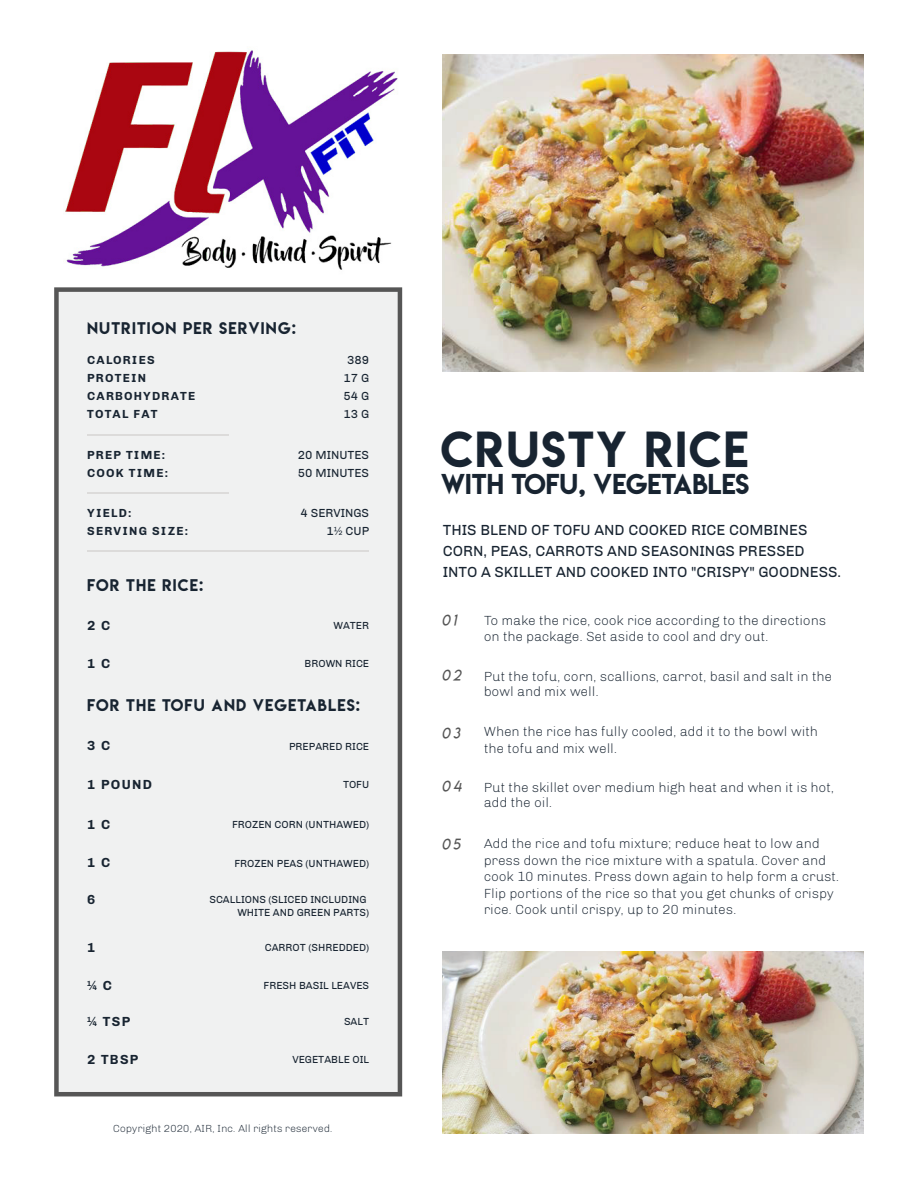
<style>
.page{position:relative;width:918px;height:1188px;background:#fff}
.page>*{position:absolute;margin:0;border:0;box-sizing:border-box;transform-origin:0 0}
.t1{font:45px "Lemon Milk";letter-spacing:.045em;color:#182431}
.t2{font:25.5px "Lemon Milk";color:#182431}
.t3{font:15px/21px "Chivo";color:#182431}
.t4{font:15px "Lemon Milk";letter-spacing:.075em;color:#182431}
.t5{font:15px "Lemon Milklightitalic";letter-spacing:.2em;color:#565656}
.t6{font:300 13.5px/16.5px "Chivo";color:#182431}
.t7{font:700 13.5px "Chivo";letter-spacing:.1em;color:#182431}
.t8{font:700 12px/18px "Chivo";letter-spacing:.1em;color:#182431}
.t9{font:12px/18px "Chivo";color:#182431;text-align:center}
.t10{font:10.5px/12.6px "Chivo";color:#182431;text-align:right}
.t11{font:300 10.5px "Chivo";color:#182431}
</style>
<div class="page">
<img style="left:443px;top:952px;width:421px;height:182px">
<img style="left:443px;top:54px;width:421px;height:317px">
<div style="left:54px;top:287px;width:348px;height:809px;background:#f0f1f1"></div>
<hr style="left:87px;top:434px;width:141px;height:1px;background:#dcdbda">
<hr style="left:87px;top:550px;width:282px;height:2px;background:#dcdbda">
<hr style="left:87px;top:492px;width:141px;height:2px;background:#dcdbda">
<img style="left:65px;top:50px;width:333px;height:220px">
<p class="t4" style="left:87px;top:318px;width:210px">NUTRITION PER SERVING:</p>
<p class="t8" style="left:87px;top:351px;width:110px">CALORIES<br>PROTEIN<br>CARBOHYDRATE<br>TOTAL FAT</p>
<p class="t9" style="left:343px;top:351px;width:27px">389<br>17 G<br>54 G<br>13 G</p>
<p class="t8" style="left:87px;top:446px;width:82px">PREP TIME:<br>COOK TIME:</p>
<p class="t9" style="left:298px;top:446px;width:73px;text-align:left">20 MINUTES<br>50 MINUTES</p>
<p class="t8" style="left:87px;top:504px;width:102px">YIELD:<br>SERVING SIZE:</p>
<p class="t9" style="left:301px;top:504px;width:70px;text-align:right">4 SERVINGS<br>1½ CUP</p>
<p class="t4" style="left:87px;top:574px;width:118px">FOR THE RICE:</p>
<p class="t7" style="left:87px;top:617px;width:25px">2 C</p>
<p class="t7" style="left:87px;top:656px;width:25px">1 C</p>
<p class="t10" style="left:333px;top:619px;width:37px">WATER</p>
<p class="t10" style="left:305px;top:657px;width:66px">BROWN RICE</p>
<p class="t4" style="left:87px;top:694px;width:274px">FOR THE TOFU AND VEGETABLES:</p>
<p class="t7" style="left:87px;top:738px;width:25px">3 C</p>
<p class="t7" style="left:87px;top:776px;width:67px">1 POUND</p>
<p class="t7" style="left:87px;top:816px;width:25px">1 C</p>
<p class="t10" style="left:289px;top:740px;width:82px">PREPARED RICE</p>
<p class="t10" style="left:343px;top:778px;width:28px">TOFU</p>
<p class="t10" style="left:232px;top:818px;width:139px">FROZEN CORN (UNTHAWED)</p>
<p class="t7" style="left:87px;top:855px;width:25px">1 C</p>
<p class="t10" style="left:234px;top:857px;width:136px">FROZEN PEAS (UNTHAWED)</p>
<p class="t7" style="left:87px;top:891px;width:10px">6</p>
<p class="t7" style="left:87px;top:939px;width:10px">1</p>
<p class="t10" style="left:209px;top:893px;width:161px">SCALLIONS (SLICED INCLUDING<br>WHITE AND GREEN PARTS)</p>
<p class="t10" style="left:265px;top:941px;width:106px">CARROT (SHREDDED)</p>
<p class="t7" style="left:87px;top:978px;width:26px">¼ C</p>
<p class="t10" style="left:264px;top:980px;width:107px">FRESH BASIL LEAVES</p>
<p class="t7" style="left:87px;top:1014px;width:45px">¼ TSP</p>
<p class="t10" style="left:344px;top:1016px;width:27px">SALT</p>
<p class="t7" style="left:87px;top:1051px;width:53px">2 TBSP</p>
<p class="t10" style="left:292px;top:1053px;width:78px">VEGETABLE OIL</p>
<p class="t11" style="left:113px;top:1122px;width:221px">Copyright 2020, AIR, Inc. All rights reserved.</p>
<h1 class="t1" style="left:441px;top:417px;width:309px">CRUSTY RICE</h1>
<h2 class="t2" style="left:441px;top:466px;width:310px">WITH TOFU, VEGETABLES</h2>
<p class="t3" style="left:443px;top:520px;width:400px">THIS BLEND OF TOFU AND COOKED RICE COMBINES<br>CORN, PEAS, CARROTS AND SEASONINGS PRESSED<br>INTO A SKILLET AND COOKED INTO "CRISPY" GOODNESS.</p>
<p class="t5" style="left:442px;top:611px;width:16px">01</p>
<p class="t5" style="left:442px;top:666px;width:21px">02</p>
<p class="t5" style="left:442px;top:724px;width:20px">03</p>
<p class="t5" style="left:442px;top:777px;width:21px">04</p>
<p class="t5" style="left:442px;top:835px;width:20px">05</p>
<p class="t6" style="left:484px;top:612px;width:344px">To make the rice, cook rice according to the directions on the package. Set aside to cool and dry out.</p>
<p class="t6" style="left:484px;top:669px;width:350px;line-height:15px">Put the tofu, corn, scallions, carrot, basil and salt in the bowl and mix well.</p>
<p class="t6" style="left:484px;top:724px;width:336px">When the rice has fully cooled, add it to the bowl with the tofu and mix well.</p>
<p class="t6" style="left:484px;top:780px;width:352px;line-height:15px">Put the skillet over medium high heat and when it is hot, add the oil.</p>
<p class="t6" style="left:484px;top:836px;width:357px">Add the rice and tofu mixture; reduce heat to low and press down the rice mixture with a spatula. Cover and cook 10 minutes. Press down again to help form a crust.<br>Flip portions of the rice so that you get chunks of crispy rice. Cook until crispy, up to 20 minutes.</p>
</div>
